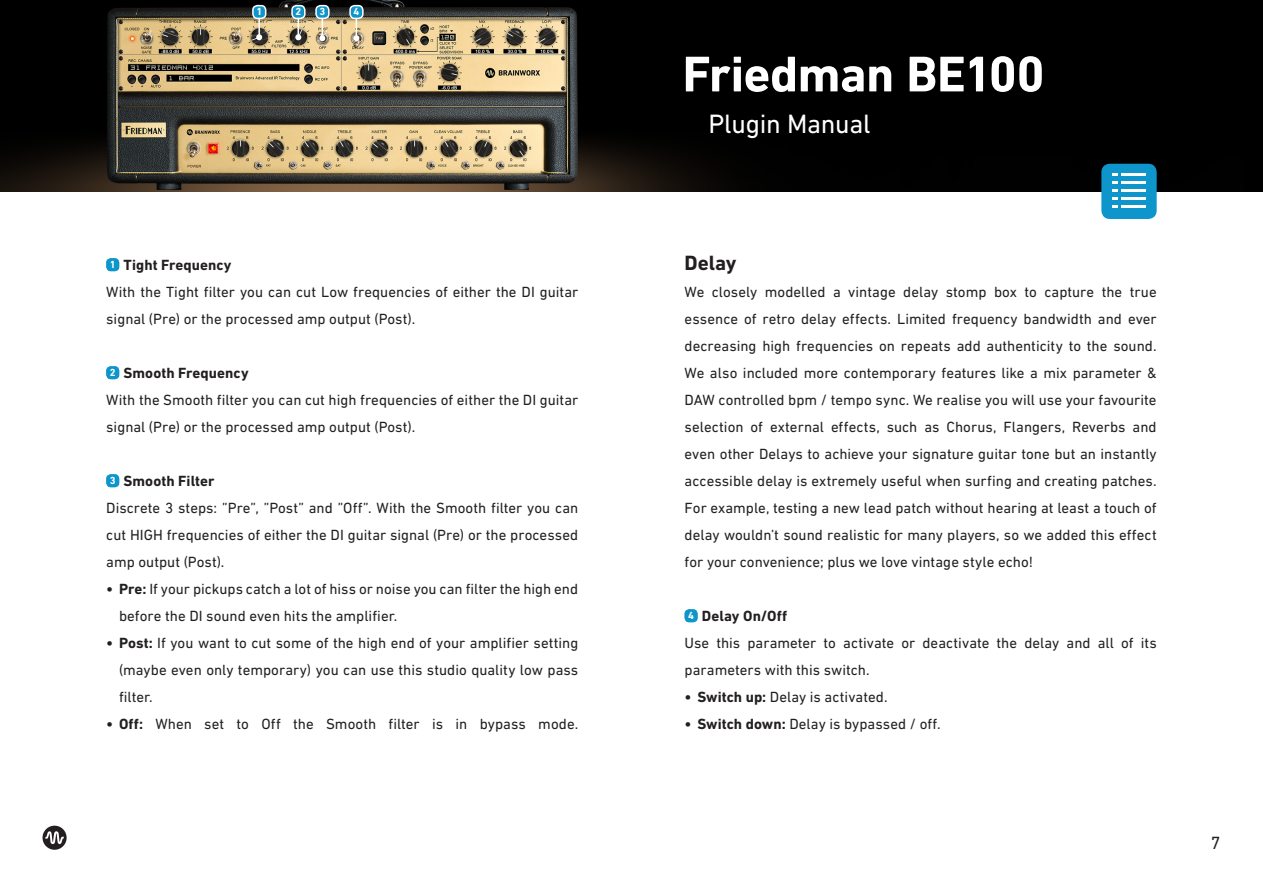
<style>
.page{position:relative;width:1263px;height:893px;background:#fff}
.page>*{position:absolute;margin:0;border:0;box-sizing:border-box;transform-origin:0 0}
.Headline_Cover{font:700 51px "DIN Next LT Pro";letter-spacing:-.01em;color:#fff}
.Subheadline_Cover{font:27px "DIN Next LT Pro";letter-spacing:-.015em;color:#fff}
.Text_Headlines{font:700 21px "DIN Next LT Pro";letter-spacing:-.005em;color:#231f20}
.t1{font:18px "DIN Next LT Pro";color:#231f20}
.Text{font:15px/27px "DIN Next LT Pro";letter-spacing:.005em;color:#231f20}
.Text_Bold{font:700 15px "DIN Next LT Pro";letter-spacing:.005em;color:#231f20}
.Text-2{font:700 15px "DIN Next LT Pro";letter-spacing:.005em;color:#231f20}
.Text_Bubbles{font:700 10.5px "DIN Next LT Pro";color:#fff}
.s1{font-weight:700}
</style>
<div class="page">
<svg style="left:43px;top:826px;width:24px;height:24px"></svg>
<img style="left:0;top:0;width:1263px;height:192px">
<div style="left:106px;top:258px;width:13px;height:13px;background:#0e96cc;border-radius:4px"></div>
<div style="left:106px;top:366px;width:13px;height:13px;background:#0e96cc;border-radius:4px"></div>
<div style="left:106px;top:474px;width:13px;height:13px;background:#0e96cc;border-radius:4px"></div>
<div style="left:685px;top:609px;width:13px;height:13px;background:#0e96cc;border-radius:4px"></div>
<div style="left:1101px;top:164px;width:56px;height:55px;background:#0e96cc;border-radius:9px"></div>
<hr style="left:1121px;top:173px;width:25px;height:3px;background:#fff">
<hr style="left:1121px;top:205px;width:25px;height:2px;background:#fff">
<hr style="left:1121px;top:189px;width:25px;height:3px;background:#fff">
<hr style="left:1121px;top:181px;width:25px;height:3px;background:#fff">
<hr style="left:1121px;top:197px;width:25px;height:3px;background:#fff">
<svg style="left:1112px;top:173px;width:5px;height:34px"></svg>
<hr style="left:258px;top:6px;width:2px;height:31px;background:#fff">
<svg style="left:256px;top:34px;width:6px;height:6px"></svg>
<div style="left:253px;top:6px;width:13px;height:12px;background:#0e96cc;border-radius:4px"></div>
<div style="left:252px;top:5px;width:14px;height:14px;border:2px solid #fff;border-radius:4px"></div>
<hr style="left:298px;top:6px;width:1px;height:31px;background:#fff">
<svg style="left:295px;top:34px;width:6px;height:6px"></svg>
<div style="left:292px;top:6px;width:13px;height:12px;background:#0e96cc;border-radius:4px"></div>
<div style="left:291px;top:5px;width:15px;height:14px;border:2px solid #fff;border-radius:4px"></div>
<hr style="left:322px;top:7px;width:1px;height:31px;background:#fff">
<svg style="left:319px;top:35px;width:6px;height:6px"></svg>
<div style="left:316px;top:6px;width:13px;height:12px;background:#0e96cc;border-radius:4px"></div>
<div style="left:315px;top:5px;width:15px;height:14px;border:2px solid #fff;border-radius:4px"></div>
<hr style="left:356px;top:7px;width:1px;height:31px;background:#fff">
<svg style="left:353px;top:35px;width:6px;height:6px"></svg>
<div style="left:350px;top:6px;width:13px;height:12px;background:#0e96cc;border-radius:4px"></div>
<div style="left:349px;top:5px;width:15px;height:14px;border:2px solid #fff;border-radius:4px"></div>
<p class="Text_Bubbles" style="left:256px;top:5px;width:7px">1</p>
<p class="Text_Bubbles" style="left:296px;top:5px;width:7px">2</p>
<p class="Text_Bubbles" style="left:320px;top:5px;width:7px">3</p>
<p class="Text_Bubbles" style="left:354px;top:5px;width:7px">4</p>
<p class="Text_Bubbles" style="left:110px;top:258px;width:7px">1</p>
<p class="Text_Bold" style="left:124px;top:256px;width:109px">Tight Frequency</p>
<p class="Text" style="left:106px;top:278px;width:474px">With the Tight filter you can cut Low frequencies of either the DI guitar signal (Pre) or the processed amp output (Post).</p>
<p class="Text_Bubbles" style="left:110px;top:366px;width:7px">2</p>
<p class="Text-2" style="left:124px;top:364px;width:127px">Smooth Frequency</p>
<p class="Text" style="left:106px;top:386px;width:474px">With the Smooth filter you can cut high frequencies of either the DI guitar signal (Pre) or the processed amp output (Post).</p>
<p class="Text_Bubbles" style="left:110px;top:474px;width:7px">3</p>
<p class="Text_Bold" style="left:124px;top:472px;width:92px">Smooth Filter</p>
<p class="Text" style="left:106px;top:494px;width:473px;text-align:justify">Discrete 3 steps: ”Pre”, ”Post” and ”Off”. With the Smooth filter you can cut HIGH frequencies of either the DI guitar signal (Pre) or the processed amp output (Post).</p>
<p class="Text" style="left:119px;top:575px;width:461px;text-indent:-13px"><span class="s1">• Pre:</span> If your pickups catch a lot of hiss or noise you can filter the high end before the DI sound even hits the amplifier.</p>
<p class="Text" style="left:119px;top:629px;width:461px;text-align:justify;text-indent:-13px"><span class="s1">• Post:</span> If you want to cut some of the high end of your amplifier setting (maybe even only temporary) you can use this studio quality low pass filter.</p>
<p class="Text" style="left:106px;top:710px;width:473px"><span class="s1">• Off:</span> When set to Off the Smooth filter is in bypass mode.</p>
<p class="Headline_Cover" style="left:682px;top:44px;width:364px">Friedman BE100</p>
<p class="Subheadline_Cover" style="left:708px;top:109px;width:164px">Plugin Manual</p>
<p class="Text_Headlines" style="left:685px;top:251px;width:53px">Delay</p>
<p class="Text" style="left:685px;top:278px;width:474px;text-align:justify">We closely modelled a vintage delay stomp box to capture the true essence of retro delay effects. Limited frequency bandwidth and ever decreasing high frequencies on repeats add authenticity to the sound.<br>We also included more contemporary features like a mix parameter &amp; DAW controlled bpm / tempo sync. We realise you will use your favourite selection of external effects, such as Chorus, Flangers, Reverbs and even other Delays to achieve your signature guitar tone but an instantly accessible delay is extremely useful when surfing and creating patches.<br>For example, testing a new lead patch without hearing at least a touch of delay wouldn’t sound realistic for many players, so we added this effect for your convenience; plus we love vintage style echo!</p>
<p class="Text_Bubbles" style="left:688px;top:609px;width:7px">4</p>
<p class="Text_Bold" style="left:702px;top:607px;width:87px">Delay On/Off</p>
<p class="Text" style="left:685px;top:629px;width:474px">Use this parameter to activate or deactivate the delay and all of its parameters with this switch.</p>
<p class="Text" style="left:685px;top:683px;width:204px"><span class="s1">• Switch up:</span> Delay is activated.</p>
<p class="Text" style="left:685px;top:710px;width:257px"><span class="s1">• Switch down:</span> Delay is bypassed / off.</p>
<p class="t1" style="left:1211px;top:833px;width:11px">7</p>
</div>
